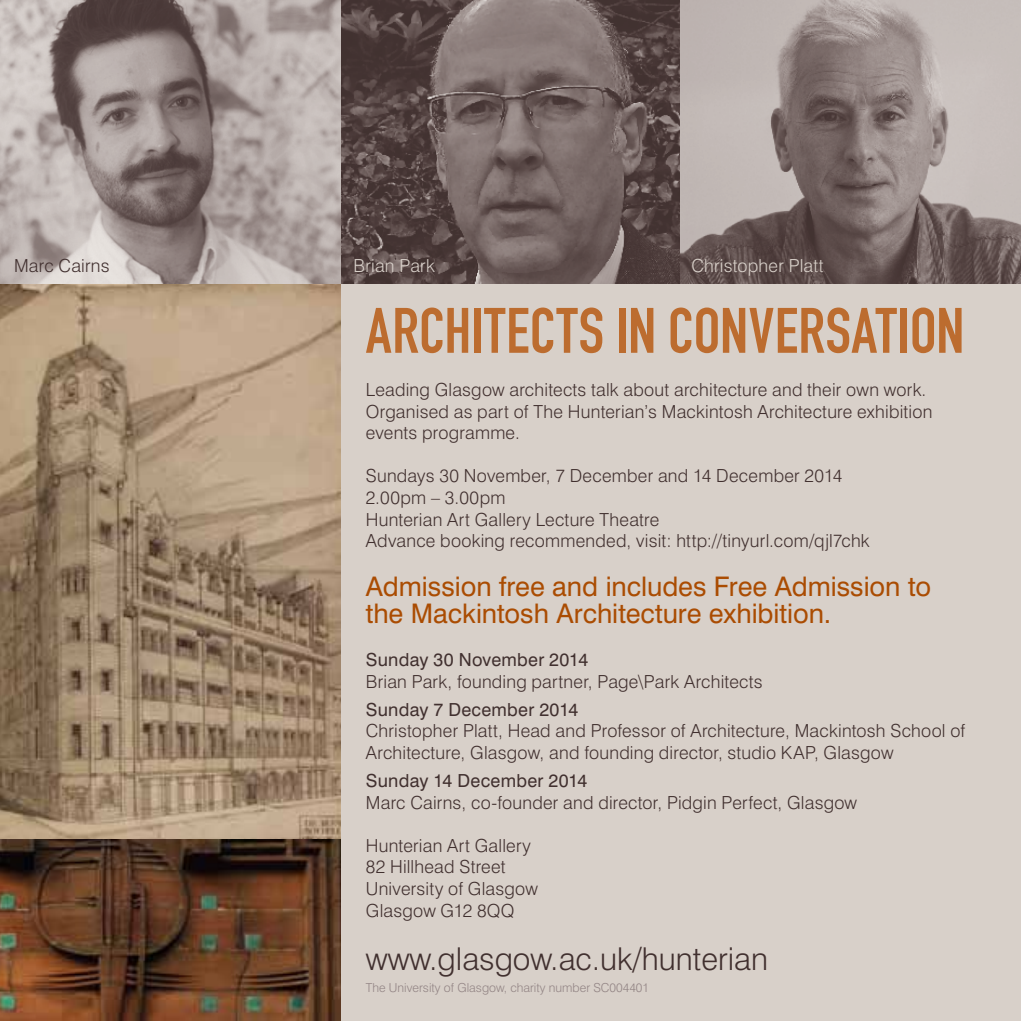
<style>
.page{position:relative;width:1021px;height:1021px;background:#fff}
.page>*{position:absolute;margin:0;border:0;box-sizing:border-box;transform-origin:0 0}
.t1{font:63px "DIN Engschrift Std";letter-spacing:.005em;color:#bc6c2f}
.t2{font:300 31.5px "Swiss 721 BT";color:#41302f}
.t3{font:27px/27px "Swiss 721 BT";color:#aa4c02}
.t4{font:300 18px/21.6px "Swiss 721 BT";letter-spacing:.015em;color:#41302f}
.t5{font:18px "Swiss 721 BT";letter-spacing:.015em;color:#41302f}
.t6{font:300 18px "Swiss 721 BT";letter-spacing:.015em;color:#d8d0c9}
.t7{font:300 12.38px "Swiss 721 BT";color:#938585}
</style>
<div class="page">
<div style="left:0;top:0;width:1020px;height:1020px;background:#d8d0c9"></div>
<img style="left:0;top:838px;width:340px;height:182px">
<img style="left:340px;top:0;width:340px;height:283px">
<svg style="left:680px;top:0;width:340px;height:283px;background:#9b8f8c"></svg>
<img style="left:0;top:283px;width:340px;height:555px">
<svg style="left:0;top:0;width:340px;height:283px;background:#a59a97"></svg>
<p class="t4" style="left:14px;top:254px;width:97px">Marc Cairns</p>
<p class="t6" style="left:353px;top:254px;width:83px">Brian Park</p>
<p class="t6" style="left:691px;top:254px;width:134px">Christopher Platt</p>
<h1 class="t1" style="left:366px;top:294px;width:600px">ARCHITECTS IN CONVERSATION</h1>
<p class="t4" style="left:366px;top:378px;width:568px">Leading Glasgow architects talk about architecture and their own work.<br>Organised as part of The Hunterian’s Mackintosh Architecture exhibition events programme.</p>
<p class="t4" style="left:366px;top:465px;width:505px">Sundays 30 November, 7 December and 14 December 2014<br>2.00pm – 3.00pm<br>Hunterian Art Gallery Lecture Theatre<br>Advance booking recommended, visit: http://tinyurl.com/qjl7chk</p>
<h3 class="t3" style="left:366px;top:572px;width:566px">Admission free and includes Free Admission to the Mackintosh Architecture exhibition.</h3>
<p class="t5" style="left:366px;top:648px;width:224px">Sunday 30 November 2014</p>
<p class="t4" style="left:366px;top:670px;width:398px">Brian Park, founding partner, Page\Park Architects</p>
<p class="t5" style="left:366px;top:698px;width:214px">Sunday 7 December 2014</p>
<p class="t4" style="left:366px;top:720px;width:601px">Christopher Platt, Head and Professor of Architecture, Mackintosh School of<br>Architecture, Glasgow, and founding director, studio KAP, Glasgow</p>
<p class="t5" style="left:366px;top:769px;width:223px">Sunday 14 December 2014</p>
<p class="t4" style="left:366px;top:791px;width:493px">Marc Cairns, co-founder and director, Pidgin Perfect, Glasgow</p>
<p class="t4" style="left:366px;top:834px;width:174px">Hunterian Art Gallery<br>82 Hillhead Street<br>University of Glasgow<br>Glasgow G12 8QQ</p>
<h2 class="t2" style="left:366px;top:939px;width:404px">www.glasgow.ac.uk/hunterian</h2>
<p class="t7" style="left:366px;top:980px;width:285px">The University of Glasgow, charity number SC004401</p>
</div>
